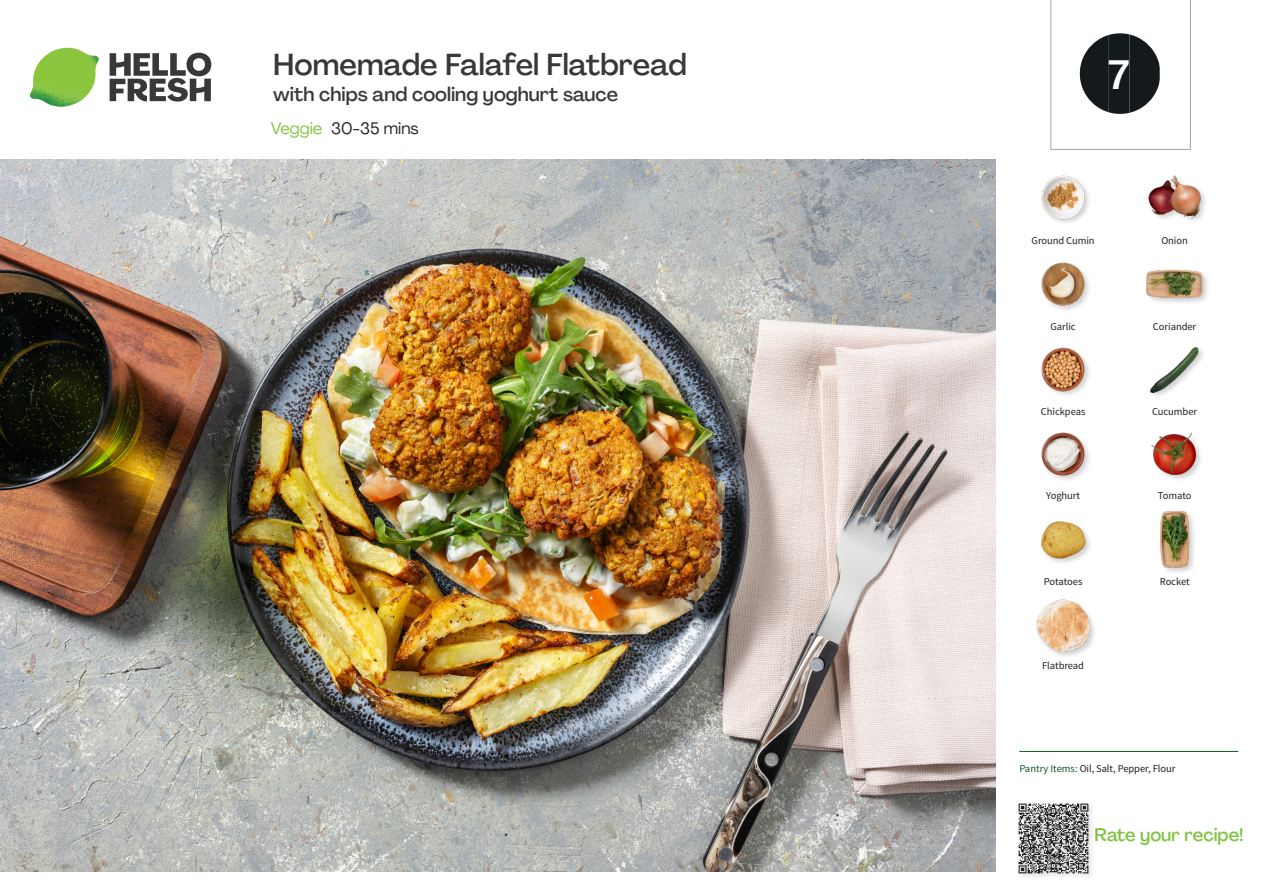
<style>
.page{position:relative;width:1263px;height:893px;background:#fff}
.page>*{position:absolute;margin:0;border:0;box-sizing:border-box;transform-origin:0 0}
._24_Recipe_Nr_Bag{font:500 40.5px "Agrandir";color:#fff}
._15_Titel_UK{font:500 30px "Agrandir";color:#383839}
._15_Titel_UK-2{font:500 19.5px "Agrandir";color:#383839}
.t1{font:500 18px "Agrandir";color:#81c340}
._02_Box_Type{font:16.5px "Agrandir";color:#231f20}
._18_FRONT_ingredient{font:10.5px "Source Sans Pro";letter-spacing:-.005em;color:#231f20}
.t2{font:10.5px "Source Sans Variable";letter-spacing:-.005em;color:#231f20}
.s1{color:#81c340}
.s2{font-family:"Source Sans Pro";color:#0e572c}
</style>
<div class="page">
<svg style="left:110px;top:53px;width:101px;height:49px"></svg>
<img style="left:30px;top:48px;width:69px;height:59px">
<img style="left:0;top:159px;width:995px;height:713px">
<hr style="left:1019px;top:751px;width:219px;height:1px;background:#0e572c">
<div style="left:1018px;top:802px;width:77px;height:78px;background:#f8f8f8"></div>
<img style="left:1018px;top:803px;width:73px;height:73px">
<img style="left:1041px;top:175px;width:48px;height:48px">
<div style="left:1148px;top:175px;width:60px;height:50px;background:#231f20;opacity:.2"></div>
<img style="left:1148px;top:175px;width:55px;height:50px">
<div style="left:1146px;top:268px;width:64px;height:38px;background:#231f20;opacity:.2"></div>
<img style="left:1146px;top:268px;width:57px;height:38px">
<img style="left:1041px;top:262px;width:48px;height:48px">
<img style="left:1149px;top:347px;width:54px;height:49px">
<img style="left:1041px;top:347px;width:48px;height:48px">
<img style="left:1151px;top:433px;width:50px;height:46px">
<img style="left:1041px;top:432px;width:48px;height:48px">
<div style="left:1159px;top:509px;width:37px;height:66px;background:#231f20;opacity:.2"></div>
<img style="left:1159px;top:510px;width:37px;height:58px">
<img style="left:1041px;top:521px;width:49px;height:42px">
<div style="left:1035px;top:599px;width:62px;height:60px;background:#231f20;opacity:.2"></div>
<img style="left:1035px;top:599px;width:57px;height:55px">
<svg style="left:1050px;top:0;width:141px;height:150px"></svg>
<p class="_15_Titel_UK" style="left:273px;top:46px;width:415px">Homemade Falafel Flatbread</p>
<p class="_15_Titel_UK-2" style="left:273px;top:82px;width:346px">with chips and cooling yoghurt sauce</p>
<p class="_02_Box_Type" style="left:271px;top:118px;width:150px"><span class="s1">Veggie</span> 30-35 mins</p>
<p class="_24_Recipe_Nr_Bag" style="left:1108px;top:50px;width:23px">7</p>
<p class="_18_FRONT_ingredient" style="left:1031px;top:234px;width:65px">Ground Cumin</p>
<p class="_18_FRONT_ingredient" style="left:1161px;top:234px;width:28px">Onion</p>
<p class="_18_FRONT_ingredient" style="left:1050px;top:320px;width:27px">Garlic</p>
<p class="_18_FRONT_ingredient" style="left:1153px;top:320px;width:45px">Coriander</p>
<p class="_18_FRONT_ingredient" style="left:1041px;top:405px;width:46px">Chickpeas</p>
<p class="_18_FRONT_ingredient" style="left:1152px;top:405px;width:47px">Cucumber</p>
<p class="_18_FRONT_ingredient" style="left:1046px;top:489px;width:35px">Yoghurt</p>
<p class="_18_FRONT_ingredient" style="left:1158px;top:489px;width:35px">Tomato</p>
<p class="_18_FRONT_ingredient" style="left:1044px;top:575px;width:40px">Potatoes</p>
<p class="_18_FRONT_ingredient" style="left:1160px;top:575px;width:31px">Rocket</p>
<p class="_18_FRONT_ingredient" style="left:1042px;top:659px;width:43px">Flatbread</p>
<p class="t2" style="left:1019px;top:762px;width:158px"><span class="s2">Pantry Items:</span> Oil, Salt, Pepper, Flour</p>
<h3 class="t1" style="left:1094px;top:823px;width:150px">Rate your recipe!</h3>
</div>
